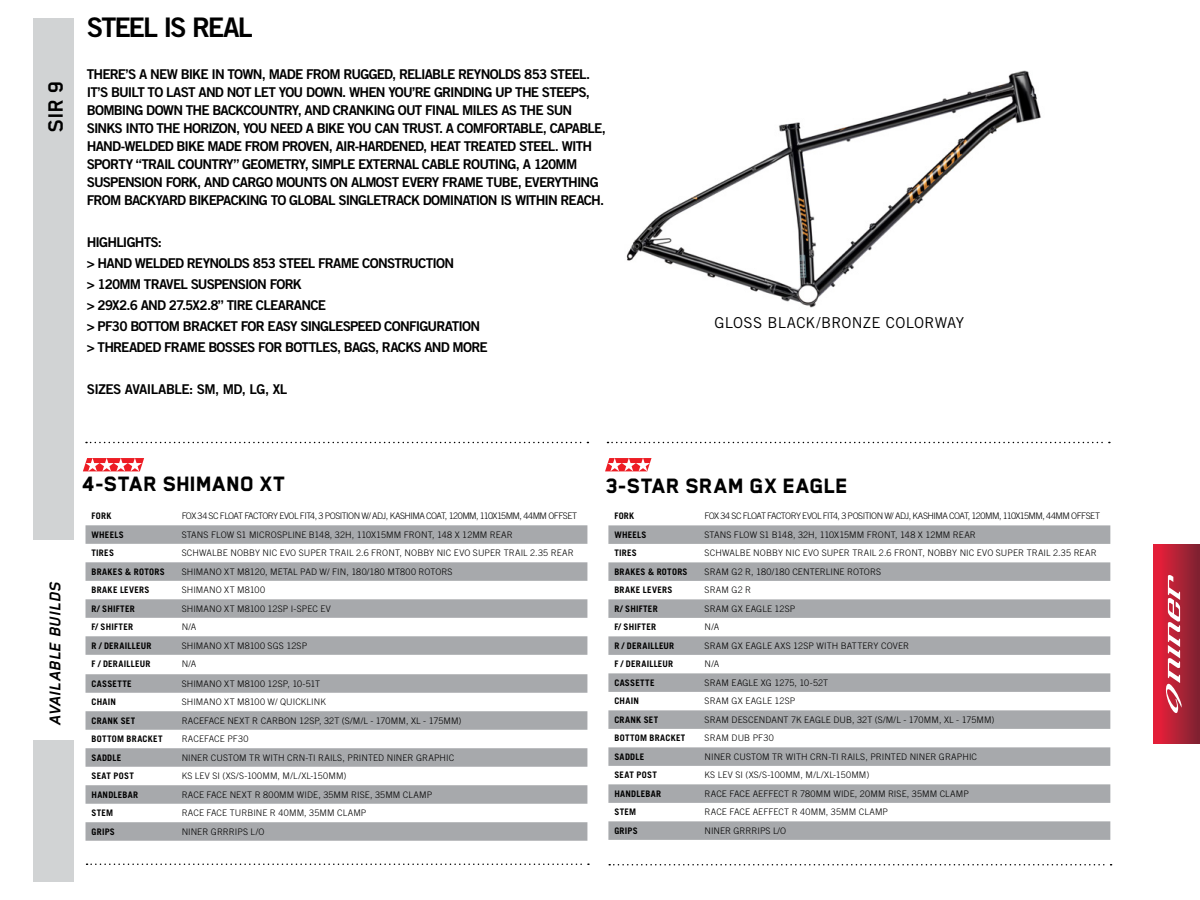
<style>
.page{position:relative;width:1200px;height:900px;background:#fff}
.page>*{position:absolute;margin:0;border:0;box-sizing:border-box;transform-origin:0 0}
.t1{font:27px "Trade Gothic LT Std Bd 2";letter-spacing:-.075em;color:#000}
.t2{font:800 24px "Blender Pro";letter-spacing:.015em;color:#000}
.t3{font:700 24px "Blender Pro";color:#000}
.t4{font:italic 700 18px "Blender Pro";letter-spacing:.02em;color:#000}
.t5{font:15px "Trade Gothic LT Std";letter-spacing:.01em;color:#000}
.t6{font:13.5px/18px "Trade Gothic LT Std Bd 2";letter-spacing:-.06em;color:#000}
.t7{font:13.5px "Trade Gothic LT Std Bd 2";letter-spacing:-.035em;color:#000}
.t8{font:300 9px "Trade Gothic LT Std";letter-spacing:.01em;color:#000}
.t9{font:700 9px "Trade Gothic LT Std";letter-spacing:.03em;color:#000}
.t10{font:300 9px "Trade Gothic LT Std";letter-spacing:-.06em;color:#000}
</style>
<div class="page">
<div style="left:33px;top:18px;width:41px;height:864px;background:#d1d3d4"></div>
<div style="left:0;top:540px;width:108px;height:200px;background:#fff"></div>
<svg style="left:86px;top:442px;width:502px;height:1px"></svg>
<svg style="left:608px;top:442px;width:502px;height:1px"></svg>
<div style="left:1154px;top:544px;width:46px;height:200px;background:linear-gradient(to right,#ee1f3a,#7e2332)"></div>
<svg style="left:1166px;top:575px;width:16px;height:139px"></svg>
<img style="left:626px;top:70px;width:415px;height:238px">
<svg style="left:609px;top:864px;width:503px;height:2px"></svg>
<svg style="left:605px;top:458px;width:47px;height:13px"></svg>
<svg style="left:608px;top:525px;width:502px;height:315px"></svg>
<svg style="left:87px;top:864px;width:502px;height:1px"></svg>
<svg style="left:83px;top:458px;width:61px;height:13px"></svg>
<svg style="left:86px;top:525px;width:501px;height:316px"></svg>
<h2 class="t3" style="left:43px;top:132px;width:53px;rotate:-90deg">SIR 9</h2>
<h1 class="t1" style="left:87px;top:11px;width:168px">STEEL IS REAL</h1>
<p class="t6" style="left:87px;top:65px;width:521px">THERE’S A NEW BIKE IN TOWN, MADE FROM RUGGED, RELIABLE REYNOLDS 853 STEEL.<br>IT’S BUILT TO LAST AND NOT LET YOU DOWN. WHEN YOU’RE GRINDING UP THE STEEPS, BOMBING DOWN THE BACKCOUNTRY, AND CRANKING OUT FINAL MILES AS THE SUN SINKS INTO THE HORIZON, YOU NEED A BIKE YOU CAN TRUST. A COMFORTABLE, CAPABLE, HAND-WELDED BIKE MADE FROM PROVEN, AIR-HARDENED, HEAT TREATED STEEL. WITH SPORTY “TRAIL COUNTRY” GEOMETRY, SIMPLE EXTERNAL CABLE ROUTING, A 120MM SUSPENSION FORK, AND CARGO MOUNTS ON ALMOST EVERY FRAME TUBE, EVERYTHING FROM BACKYARD BIKEPACKING TO GLOBAL SINGLETRACK DOMINATION IS WITHIN REACH.</p>
<p class="t6" style="left:87px;top:232px;width:403px;line-height:21px">HIGHLIGHTS:<br>&gt; HAND WELDED REYNOLDS 853 STEEL FRAME CONSTRUCTION<br>&gt; 120MM TRAVEL SUSPENSION FORK<br>&gt; 29X2.6 AND 27.5X2.8” TIRE CLEARANCE<br>&gt; PF30 BOTTOM BRACKET FOR EASY SINGLESPEED CONFIGURATION &gt; THREADED FRAME BOSSES FOR BOTTLES, BAGS, RACKS AND MORE</p>
<h3 class="t7" style="left:87px;top:381px;width:202px">SIZES AVAILABLE: SM, MD, LG, XL</h3>
<h3 class="t5" style="left:714px;top:314px;width:251px">GLOSS BLACK/BRONZE COLORWAY</h3>
<h3 class="t4" style="left:45px;top:725px;width:145px;rotate:-90deg">AVAILABLE BUILDS</h3>
<h2 class="t2" style="left:83px;top:471px;width:204px">4-STAR SHIMANO XT</h2>
<p class="t9" style="left:92px;top:511px;width:21px">FORK</p>
<p class="t10" style="left:182px;top:511px;width:397px">FOX 34 SC FLOAT FACTORY EVOL FIT4, 3 POSITION W/ ADJ, KASHIMA COAT, 120MM, 110X15MM, 44MM OFFSET</p>
<p class="t9" style="left:92px;top:529px;width:34px">WHEELS</p>
<p class="t8" style="left:182px;top:529px;width:333px">STANS FLOW S1 MICROSPLINE B148, 32H, 110X15MM FRONT, 148 X 12MM REAR</p>
<p class="t9" style="left:92px;top:548px;width:24px">TIRES</p>
<p class="t8" style="left:182px;top:548px;width:394px">SCHWALBE NOBBY NIC EVO SUPER TRAIL 2.6 FRONT, NOBBY NIC EVO SUPER TRAIL 2.35 REAR</p>
<p class="t9" style="left:92px;top:566px;width:75px">BRAKES &amp; ROTORS</p>
<p class="t8" style="left:182px;top:566px;width:272px">SHIMANO XT M8120, METAL PAD W/ FIN, 180/180 MT800 ROTORS</p>
<p class="t9" style="left:92px;top:585px;width:59px">BRAKE LEVERS</p>
<p class="t8" style="left:182px;top:585px;width:85px">SHIMANO XT M8100</p>
<p class="t9" style="left:92px;top:603px;width:45px">R/ SHIFTER</p>
<p class="t8" style="left:182px;top:603px;width:151px">SHIMANO XT M8100 12SP I-SPEC EV</p>
<p class="t9" style="left:92px;top:622px;width:43px">F/ SHIFTER</p>
<p class="t8" style="left:182px;top:622px;width:16px">N/A</p>
<p class="t9" style="left:92px;top:640px;width:61px">R / DERAILLEUR</p>
<p class="t8" style="left:182px;top:640px;width:127px">SHIMANO XT M8100 SGS 12SP</p>
<p class="t9" style="left:92px;top:659px;width:60px">F / DERAILLEUR</p>
<p class="t8" style="left:182px;top:659px;width:16px">N/A</p>
<p class="t9" style="left:92px;top:678px;width:42px">CASSETTE</p>
<p class="t8" style="left:182px;top:678px;width:140px">SHIMANO XT M8100 12SP, 10-51T</p>
<p class="t9" style="left:92px;top:696px;width:26px">CHAIN</p>
<p class="t8" style="left:182px;top:697px;width:146px">SHIMANO XT M8100 W/ QUICKLINK</p>
<p class="t9" style="left:92px;top:715px;width:45px">CRANK SET</p>
<p class="t8" style="left:182px;top:715px;width:281px">RACEFACE NEXT R CARBON 12SP, 32T (S/M/L - 170MM, XL - 175MM)</p>
<p class="t9" style="left:92px;top:733px;width:73px">BOTTOM BRACKET</p>
<p class="t8" style="left:182px;top:734px;width:68px">RACEFACE PF30</p>
<p class="t9" style="left:92px;top:752px;width:31px">SADDLE</p>
<p class="t8" style="left:182px;top:752px;width:274px">NINER CUSTOM TR WITH CRN-TI RAILS, PRINTED NINER GRAPHIC</p>
<p class="t9" style="left:92px;top:770px;width:44px">SEAT POST</p>
<p class="t8" style="left:182px;top:771px;width:166px">KS LEV SI (XS/S-100MM, M/L/XL-150MM)</p>
<p class="t9" style="left:92px;top:789px;width:48px">HANDLEBAR</p>
<p class="t8" style="left:182px;top:789px;width:252px">RACE FACE NEXT R 800MM WIDE, 35MM RISE, 35MM CLAMP</p>
<p class="t9" style="left:92px;top:807px;width:23px">STEM</p>
<p class="t8" style="left:182px;top:808px;width:186px">RACE FACE TURBINE R 40MM, 35MM CLAMP</p>
<p class="t9" style="left:92px;top:826px;width:25px">GRIPS</p>
<p class="t8" style="left:182px;top:826px;width:84px">NINER GRRRIPS L/O</p>
<h2 class="t2" style="left:606px;top:473px;width:244px">3-STAR SRAM GX EAGLE</h2>
<p class="t9" style="left:614px;top:511px;width:21px">FORK</p>
<p class="t10" style="left:705px;top:511px;width:397px">FOX 34 SC FLOAT FACTORY EVOL FIT4, 3 POSITION W/ ADJ, KASHIMA COAT, 120MM, 110X15MM, 44MM OFFSET</p>
<p class="t9" style="left:614px;top:529px;width:34px">WHEELS</p>
<p class="t8" style="left:705px;top:529px;width:273px">STANS FLOW S1 B148, 32H, 110X15MM FRONT, 148 X 12MM REAR</p>
<p class="t9" style="left:614px;top:548px;width:24px">TIRES</p>
<p class="t8" style="left:705px;top:548px;width:394px">SCHWALBE NOBBY NIC EVO SUPER TRAIL 2.6 FRONT, NOBBY NIC EVO SUPER TRAIL 2.35 REAR</p>
<p class="t9" style="left:614px;top:566px;width:75px">BRAKES &amp; ROTORS</p>
<p class="t8" style="left:705px;top:566px;width:178px">SRAM G2 R, 180/180 CENTERLINE ROTORS</p>
<p class="t9" style="left:614px;top:585px;width:59px">BRAKE LEVERS</p>
<p class="t8" style="left:705px;top:585px;width:48px">SRAM G2 R</p>
<p class="t9" style="left:614px;top:603px;width:45px">R/ SHIFTER</p>
<p class="t8" style="left:705px;top:603px;width:92px">SRAM GX EAGLE 12SP</p>
<p class="t9" style="left:614px;top:622px;width:43px">F/ SHIFTER</p>
<p class="t8" style="left:705px;top:622px;width:16px">N/A</p>
<p class="t9" style="left:614px;top:640px;width:61px">R / DERAILLEUR</p>
<p class="t8" style="left:705px;top:640px;width:206px">SRAM GX EAGLE AXS 12SP WITH BATTERY COVER</p>
<p class="t9" style="left:614px;top:659px;width:60px">F / DERAILLEUR</p>
<p class="t8" style="left:705px;top:659px;width:16px">N/A</p>
<p class="t9" style="left:614px;top:677px;width:42px">CASSETTE</p>
<p class="t8" style="left:705px;top:677px;width:125px">SRAM EAGLE XG 1275, 10-52T</p>
<p class="t9" style="left:614px;top:696px;width:26px">CHAIN</p>
<p class="t8" style="left:705px;top:696px;width:92px">SRAM GX EAGLE 12SP</p>
<p class="t9" style="left:614px;top:714px;width:45px">CRANK SET</p>
<p class="t8" style="left:705px;top:714px;width:291px">SRAM DESCENDANT 7K EAGLE DUB, 32T (S/M/L - 170MM, XL - 175MM)</p>
<p class="t9" style="left:614px;top:733px;width:73px">BOTTOM BRACKET</p>
<p class="t8" style="left:705px;top:733px;width:71px">SRAM DUB PF30</p>
<p class="t9" style="left:614px;top:751px;width:31px">SADDLE</p>
<p class="t8" style="left:705px;top:751px;width:274px">NINER CUSTOM TR WITH CRN-TI RAILS, PRINTED NINER GRAPHIC</p>
<p class="t9" style="left:614px;top:770px;width:44px">SEAT POST</p>
<p class="t8" style="left:705px;top:770px;width:166px">KS LEV SI (XS/S-100MM, M/L/XL-150MM)</p>
<p class="t9" style="left:614px;top:788px;width:48px">HANDLEBAR</p>
<p class="t8" style="left:705px;top:788px;width:266px">RACE FACE AEFFECT R 780MM WIDE, 20MM RISE, 35MM CLAMP</p>
<p class="t9" style="left:614px;top:807px;width:23px">STEM</p>
<p class="t8" style="left:705px;top:807px;width:185px">RACE FACE AEFFECT R 40MM, 35MM CLAMP</p>
<p class="t9" style="left:614px;top:825px;width:25px">GRIPS</p>
<p class="t8" style="left:705px;top:825px;width:83px">NINER GRRRIPS L/O</p>
</div>
